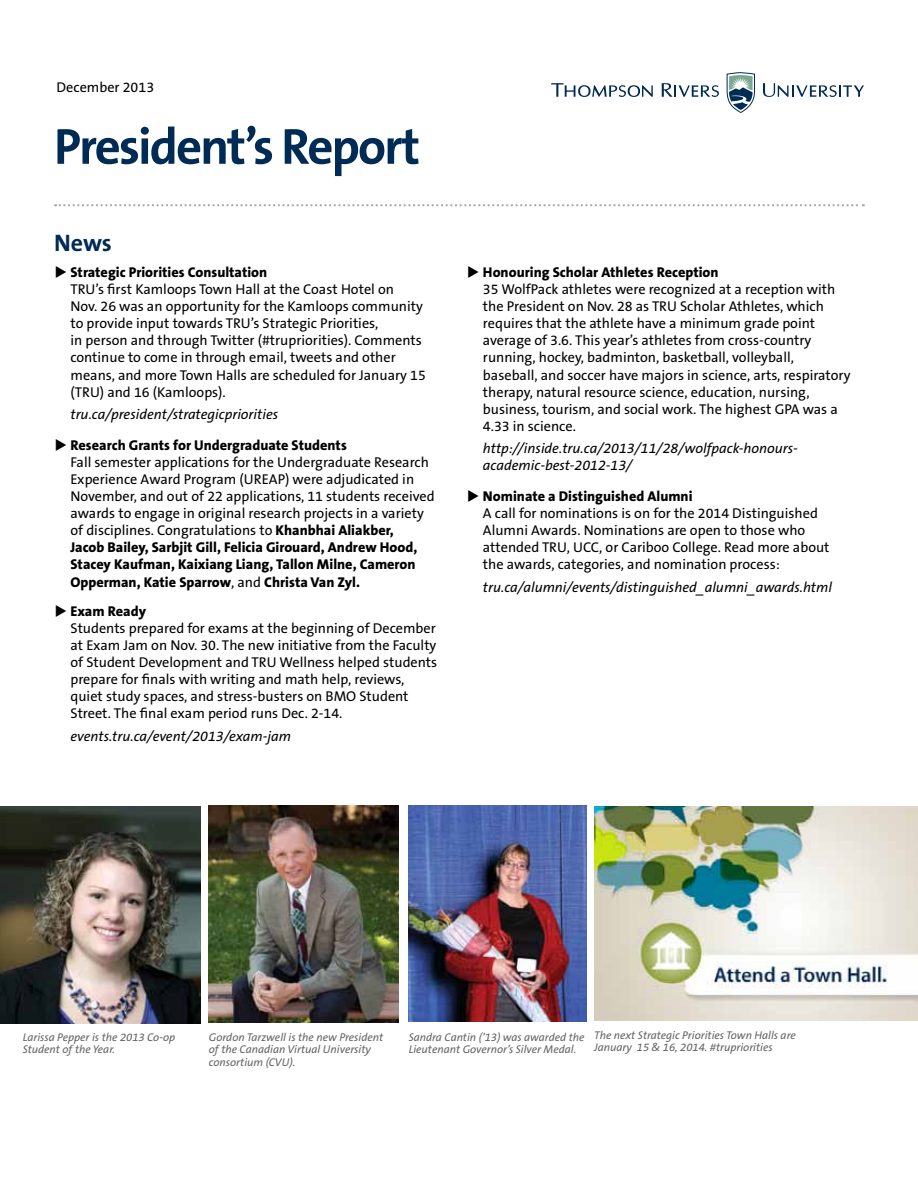
<style>
.page{position:relative;width:918px;height:1188px;background:#fff}
.page>*{position:absolute;margin:0;border:0;box-sizing:border-box;transform-origin:0 0}
.t1{font:700 51px "The Sans B7";letter-spacing:-.04em;color:#002b54}
.t2{font:700 24px "The Sans B7";color:#002b54}
.t3{font:14.25px/17.1px "The Sans B5 Plain";color:#000}
.t4{font:800 14.25px/17.1px "The Sans B8";color:#000;text-align:justify}
.t5{font:italic 14.25px/17.1px "The Sans B5 Plain";color:#000}
.t6{font:italic 11.25px/12.8px "The Sans B5 Plain";color:#636466}
.s1{font-family:"The Sans B8";font-weight:800}
.s2{font-family:"The Sans B5 Plain";font-weight:400}
</style>
<div class="page">
<svg style="left:726px;top:72px;width:29px;height:41px"></svg>
<svg style="left:662px;top:83px;width:57px;height:14px"></svg>
<svg style="left:551px;top:83px;width:102px;height:14px"></svg>
<svg style="left:763px;top:83px;width:101px;height:14px"></svg>
<svg style="left:55px;top:204px;width:809px;height:2px"></svg>
<img style="left:0;top:806px;width:200px;height:218px">
<img style="left:209px;top:806px;width:190px;height:217px">
<img style="left:409px;top:806px;width:178px;height:216px">
<img style="left:594px;top:807px;width:324px;height:214px">
<p class="t3" style="left:57px;top:79px;width:99px">December 2013</p>
<h1 class="t1" style="left:54px;top:119px;width:368px">President’s Report</h1>
<h2 class="t2" style="left:54px;top:230px;width:59px">News</h2>
<p class="t4" style="left:55px;top:264px;width:214px">◆ Strategic Priorities Consultation</p>
<p class="t3" style="left:71px;top:281px;width:357px">TRU’s first Kamloops Town Hall at the Coast Hotel on<br>Nov. 26 was an opportunity for the Kamloops community to provide input towards TRU’s Strategic Priorities,<br>in person and through Twitter (#trupriorities). Comments continue to come in through email, tweets and other means, and more Town Halls are scheduled for January 15 (TRU) and 16 (Kamloops).</p>
<p class="t5" style="left:71px;top:406px;width:209px">tru.ca/president/strategicpriorities</p>
<p class="t4" style="left:55px;top:437px;width:294px">◆ Research Grants for Undergraduate Students</p>
<p class="t3" style="left:71px;top:454px;width:366px">Fall semester applications for the Undergraduate Research Experience Award Program (UREAP) were adjudicated in November, and out of 22 applications, 11 students received awards to engage in original research projects in a variety of disciplines. Congratulations to <span class="s1">Khanbhai Aliakber,</span></p>
<p class="t4" style="left:71px;top:539px;width:348px">Jacob Bailey, Sarbjit Gill, Felicia Girouard, Andrew Hood, Stacey Kaufman, Kaixiang Liang, Tallon Milne, Cameron Opperman, Katie Sparrow<span class="s2">, and</span> Christa Van Zyl.</p>
<p class="t4" style="left:55px;top:603px;width:93px">◆ Exam Ready</p>
<p class="t3" style="left:71px;top:620px;width:368px">Students prepared for exams at the beginning of December at Exam Jam on Nov. 30. The new initiative from the Faculty of Student Development and TRU Wellness helped students prepare for finals with writing and math help, reviews, quiet study spaces, and stress-busters on BMO Student Street. The final exam period runs Dec. 2-14.</p>
<p class="t5" style="left:71px;top:728px;width:222px">events.tru.ca/event/2013/exam-jam</p>
<p class="t4" style="left:467px;top:264px;width:253px">◆ Honouring Scholar Athletes Reception</p>
<p class="t3" style="left:483px;top:281px;width:369px">35 WolfPack athletes were recognized at a reception with the President on Nov. 28 as TRU Scholar Athletes, which requires that the athlete have a minimum grade point average of 3.6. This year’s athletes from cross-country running, hockey, badminton, basketball, volleyball, baseball, and soccer have majors in science, arts, respiratory therapy, natural resource science, education, nursing, business, tourism, and social work. The highest GPA was a 4.33 in science.</p>
<p class="t5" style="left:483px;top:440px;width:316px">http://inside.tru.ca/2013/11/28/wolfpack-honours&shy;academic-best-2012-13/</p>
<p class="t4" style="left:467px;top:488px;width:227px">◆ Nominate a Distinguished Alumni</p>
<p class="t3" style="left:483px;top:505px;width:348px">A call for nominations is on for the 2014 Distinguished Alumni Awards. Nominations are open to those who attended TRU, UCC, or Cariboo College. Read more about the awards, categories, and nomination process:</p>
<p class="t5" style="left:483px;top:579px;width:351px">tru.ca/alumni/events/distinguished_alumni_awards.html</p>
<p class="t6" style="left:23px;top:1031px;width:154px">Larissa Pepper is the 2013 Co-op<br>Student of the Year.</p>
<p class="t6" style="left:209px;top:1031px;width:176px">Gordon Tarzwell is the new President of the Canadian Virtual University consortium (CVU).</p>
<p class="t6" style="left:409px;top:1031px;width:177px">Sandra Cantin (’13) was awarded the<br>Lieutenant Governor’s Silver Medal.</p>
<p class="t6" style="left:594px;top:1029px;width:203px">The next Strategic Priorities Town Halls are<br>January 15 &amp; 16, 2014. #trupriorities</p>
</div>
